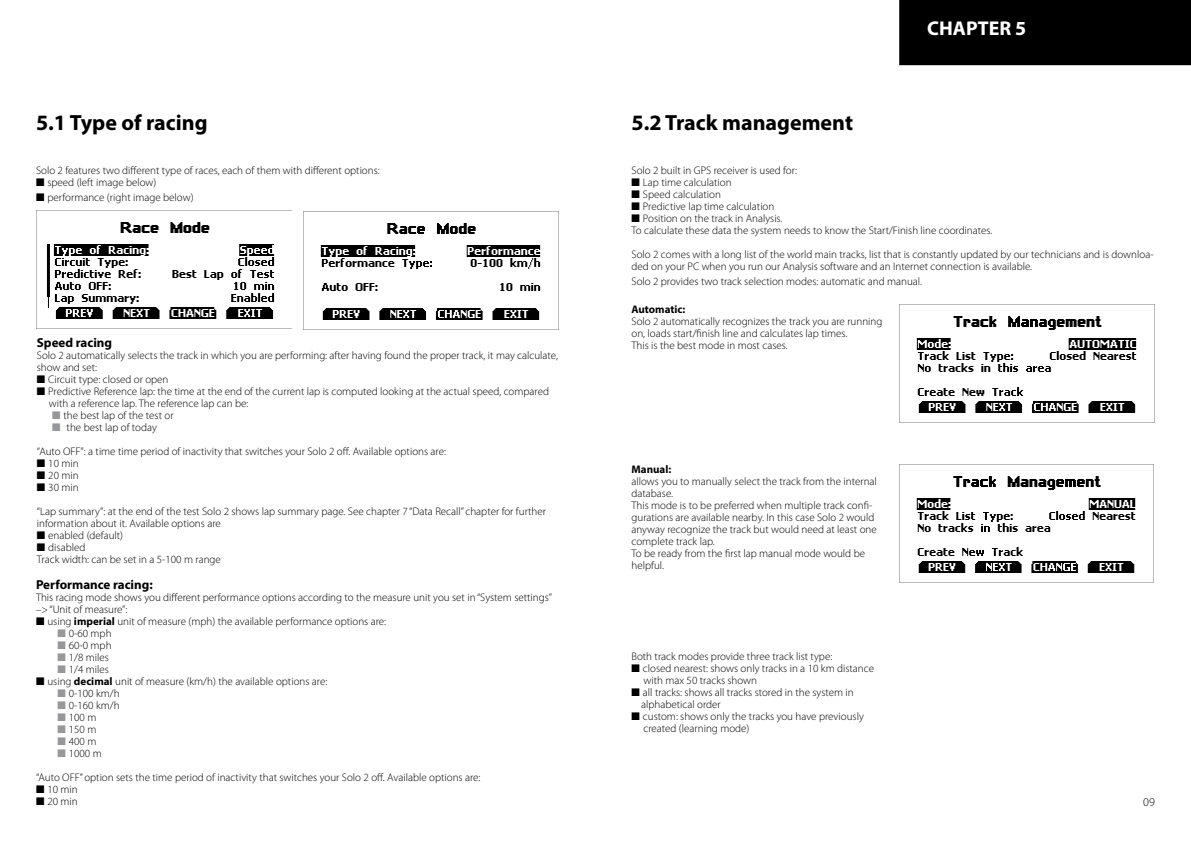
<style>
.page{position:relative;width:1191px;height:842px;background:#fff}
.page>*{position:absolute;margin:0;border:0;box-sizing:border-box;transform-origin:0 0}
.t1{font:700 22px "Myriad Pro";color:#000}
.t2{font:700 20px "Myriad Pro";color:#fff}
.t3{font:700 13px "Myriad Pro";color:#000}
.t4{font:300 12px "Myriad Pro";color:#000}
.t5{font:300 11px/12px "Myriad Pro";color:#000}
.t6{font:700 11px "Myriad Pro";color:#000}
.s1{color:#95979a}
.s2{font-weight:700}
</style>
<div class="page">
<div style="left:899px;top:1px;width:291px;height:64px;background:#000"></div>
<div style="left:899px;top:0;width:292px;height:65px;border:1px solid #000"></div>
<img style="left:36px;top:210px;width:256px;height:119px">
<img style="left:320px;top:212px;width:239px;height:117px">
<img style="left:899px;top:305px;width:238px;height:117px">
<img style="left:899px;top:465px;width:237px;height:117px">
<h1 class="t1" style="left:36px;top:108px;width:173px">5.1 Type of racing</h1>
<p class="t5" style="left:36px;top:165px;width:345px">Solo 2 features two different type of races, each of them with different options:</p>
<p class="t5" style="left:36px;top:177px;width:122px">■ speed (left image below)</p>
<p class="t5" style="left:36px;top:192px;width:159px">■ performance (right image below)</p>
<p class="t3" style="left:37px;top:334px;width:77px">Speed racing</p>
<p class="t5" style="left:37px;top:349px;width:523px">Solo 2 automatically selects the track in which you are performing: after having found the proper track, it may calculate, show and set:</p>
<p class="t5" style="left:37px;top:373px;width:133px">■ Circuit type: closed or open</p>
<p class="t5" style="left:49px;top:385px;width:501px;text-indent:-12px">■ Predictive Reference lap: the time at the end of the current lap is computed looking at the actual speed, compared with a reference lap. The reference lap can be:</p>
<p class="t5" style="left:52px;top:409px;width:123px"><span class="s1">■</span> the best lap of the test or</p>
<p class="t5" style="left:37px;top:415px;width:410px;line-height:24px;text-indent:15px"><span class="s1">■</span> the best lap of today<br>“Auto OFF”: a time time period of inactivity that switches your Solo 2 off. Available options are:</p>
<p class="t5" style="left:37px;top:457px;width:43px">■ 10 min</p>
<p class="t5" style="left:37px;top:469px;width:43px">■ 20 min</p>
<p class="t5" style="left:37px;top:475px;width:511px;line-height:24px">■ 30 min<br>“Lap summary”: at the end of the test Solo 2 shows lap summary page. See chapter 7 “Data Recall” chapter for further</p>
<p class="t5" style="left:37px;top:517px;width:185px">information about it. Available options are</p>
<p class="t5" style="left:37px;top:529px;width:88px">■ enabled (default)</p>
<p class="t5" style="left:37px;top:541px;width:186px">■ disabled<br>Track width: can be set in a 5-100 m range</p>
<p class="t3" style="left:36px;top:576px;width:118px">Performance racing:</p>
<p class="t5" style="left:36px;top:591px;width:517px">This racing mode shows you different performance options according to the measure unit you set in “System settings” –&gt; “Unit of measure”:</p>
<p class="t5" style="left:36px;top:615px;width:352px">■ using <span class="s2">imperial</span> unit of measure (mph) the available performance options are:</p>
<p class="t5" style="left:57px;top:627px;width:56px"><span class="s1">■</span> 0-60 mph</p>
<p class="t5" style="left:57px;top:639px;width:56px"><span class="s1">■</span> 60-0 mph</p>
<p class="t5" style="left:57px;top:651px;width:53px"><span class="s1">■</span> 1/8 miles</p>
<p class="t5" style="left:57px;top:663px;width:53px"><span class="s1">■</span> 1/4 miles</p>
<p class="t5" style="left:36px;top:675px;width:293px">■ using <span class="s2">decimal</span> unit of measure (km/h) the available options are:</p>
<p class="t5" style="left:57px;top:687px;width:64px"><span class="s1">■</span> 0-100 km/h</p>
<p class="t5" style="left:57px;top:699px;width:64px"><span class="s1">■</span> 0-160 km/h</p>
<p class="t5" style="left:57px;top:711px;width:40px"><span class="s1">■</span> 100 m</p>
<p class="t5" style="left:57px;top:723px;width:40px"><span class="s1">■</span> 150 m</p>
<p class="t5" style="left:57px;top:735px;width:40px"><span class="s1">■</span> 400 m</p>
<p class="t5" style="left:36px;top:741px;width:446px;line-height:24px;text-indent:21px"><span class="s1">■</span> 1000 m<br>“Auto OFF” option sets the time period of inactivity that switches your Solo 2 off. Available options are:</p>
<p class="t5" style="left:36px;top:783px;width:43px">■ 10 min</p>
<p class="t5" style="left:36px;top:795px;width:43px">■ 20 min</p>
<h2 class="t2" style="left:927px;top:15px;width:101px">CHAPTER 5</h2>
<h1 class="t1" style="left:631px;top:108px;width:223px">5.2 Track management</h1>
<p class="t5" style="left:631px;top:165px;width:167px">Solo 2 built in GPS receiver is used for:</p>
<p class="t5" style="left:631px;top:177px;width:102px">■ Lap time calculation</p>
<p class="t5" style="left:631px;top:189px;width:91px">■ Speed calculation</p>
<p class="t5" style="left:631px;top:201px;width:144px">■ Predictive lap time calculation</p>
<p class="t5" style="left:631px;top:213px;width:362px">■ Position on the track in Analysis.<br>To calculate these data the system needs to know the Start/Finish line coordinates.</p>
<p class="t5" style="left:631px;top:249px;width:523px">Solo 2 comes with a long list of the world main tracks, list that is constantly updated by our technicians and is downloa&shy;ded on your PC when you run our Analysis software and an Internet connection is available.</p>
<p class="t5" style="left:631px;top:276px;width:292px">Solo 2 provides two track selection modes: automatic and manual.</p>
<p class="t6" style="left:631px;top:302px;width:55px">Automatic:</p>
<p class="t5" style="left:631px;top:316px;width:252px">Solo 2 automatically recognizes the track you are running on, loads start/finish line and calculates lap times.<br>This is the best mode in most cases.</p>
<p class="t6" style="left:631px;top:462px;width:41px">Manual:</p>
<p class="t5" style="left:631px;top:476px;width:247px">allows you to manually select the track from the internal database.<br>This mode is to be preferred when multiple track confi&shy;gurations are available nearby. In this case Solo 2 would anyway recognize the track but would need at least one complete track lap.<br>To be ready from the first lap manual mode would be helpful.</p>
<p class="t5" style="left:631px;top:651px;width:202px">Both track modes provide three track list type:</p>
<p class="t5" style="left:643px;top:663px;width:232px;text-indent:-12px">■ closed nearest: shows only tracks in a 10 km distance with max 50 tracks shown</p>
<p class="t5" style="left:641px;top:687px;width:214px;text-indent:-10px">■ all tracks: shows all tracks stored in the system in alphabetical order</p>
<p class="t5" style="left:643px;top:711px;width:222px;text-indent:-12px">■ custom: shows only the tracks you have previously created (learning mode)</p>
<p class="t4" style="left:1143px;top:795px;width:13px">09</p>
</div>
